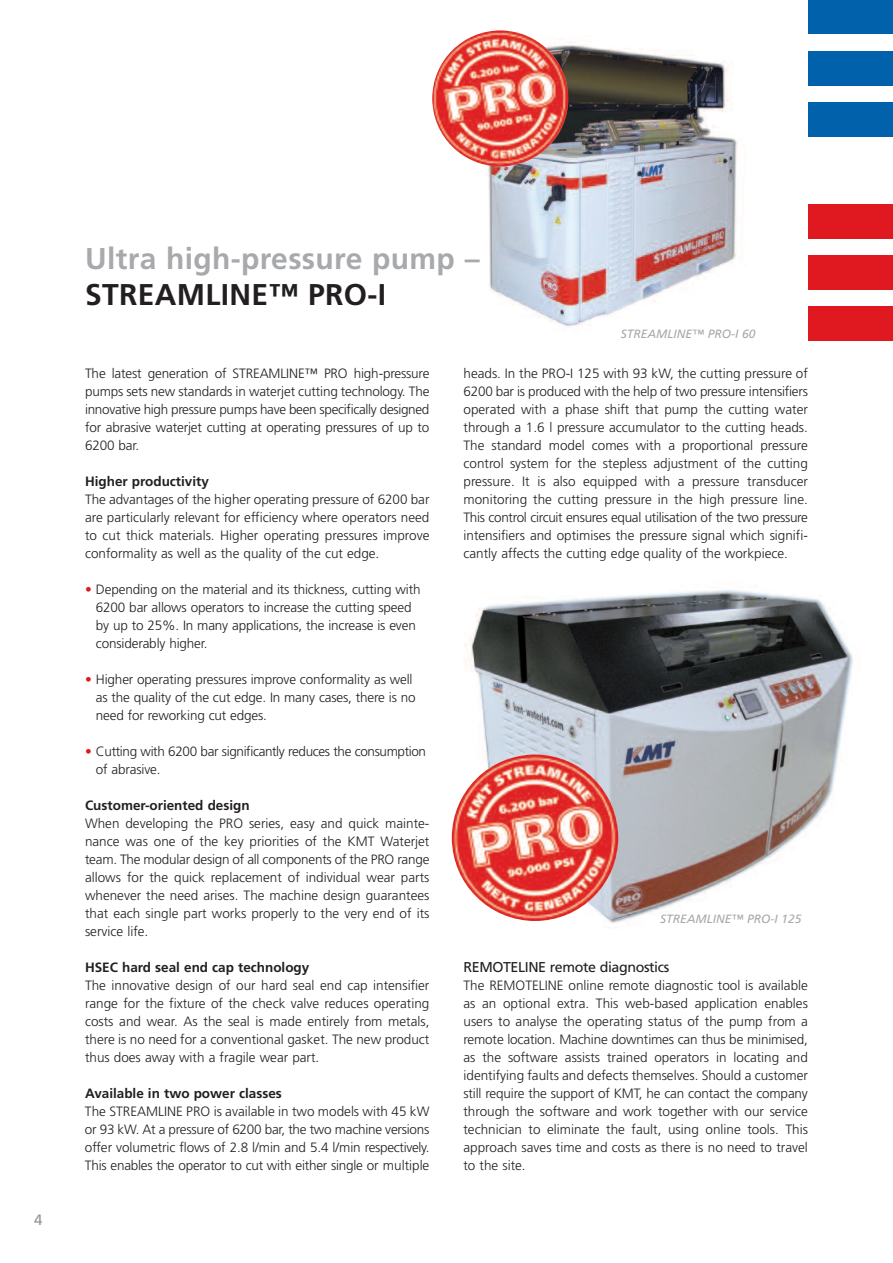
<style>
.page{position:relative;width:893px;height:1263px;background:#fff}
.page>*{position:absolute;margin:0;border:0;box-sizing:border-box;transform-origin:0 0}
.t1{font:700 30px "Frutiger";letter-spacing:.01em;color:#a8a9ad}
.t2{font:700 30px "Frutiger";letter-spacing:.01em;color:#231f20}
.t3{font:15px "Frutiger";color:#939598}
.t4{font:14.25px "Frutiger";letter-spacing:-.03em;color:#231f20}
.t5{font:300 13.5px/18px "Frutiger";letter-spacing:-.01em;color:#231f20;text-align:justify}
.t6{font:700 13.5px "Frutiger";color:#231f20}
.t7{font:300 13.5px/18px "Frutiger";letter-spacing:-.03em;color:#231f20}
.t8{font:italic 12px "Frutiger";color:#a8a9ad}
.s1{color:#e01921}
</style>
<div class="page">
<img style="left:488px;top:36px;width:250px;height:291px">
<div style="left:809px;top:0;width:84px;height:34px;background:#0161aa"></div>
<div style="left:809px;top:51px;width:84px;height:34px;background:#0161aa"></div>
<div style="left:809px;top:102px;width:84px;height:34px;background:#0161aa"></div>
<div style="left:809px;top:204px;width:84px;height:34px;background:#e01921"></div>
<div style="left:809px;top:255px;width:84px;height:34px;background:#e01921"></div>
<div style="left:809px;top:306px;width:84px;height:34px;background:#e01921"></div>
<img style="left:451px;top:590px;width:402px;height:338px">
<img style="left:432px;top:30px;width:136px;height:137px;border-radius:50%">
<img style="left:452px;top:754px;width:166px;height:167px;border-radius:50%">
<p class="t3" style="left:34px;top:1213px;width:10px">4</p>
<h1 class="t1" style="left:85px;top:247px;width:396px">Ultra high-pressure pump –</h1>
<h1 class="t2" style="left:85px;top:283px;width:303px">STREAMLINE™ PRO-I</h1>
<p class="t8" style="left:621px;top:329px;width:136px">STREAMLINE™ PRO-I 60</p>
<p class="t5" style="left:85px;top:365px;width:346px">The latest generation of STREAMLINE™ PRO high-pressure pumps sets new standards in waterjet cutting technology. The innovative high pressure pumps have been specifically designed for abrasive waterjet cutting at operating pressures of up to 6200 bar.</p>
<p class="t6" style="left:85px;top:476px;width:125px">Higher productivity</p>
<p class="t5" style="left:85px;top:491px;width:346px">The advantages of the higher operating pressure of 6200 bar are particularly relevant for efficiency where operators need to cut thick materials. Higher operating pressures improve conformality as well as the quality of the cut edge.</p>
<p class="t5" style="left:96px;top:581px;width:326px;text-align:left;text-indent:-11px"><span class="s1">•</span> Depending on the material and its thickness, cutting with 6200 bar allows operators to increase the cutting speed by up to 25%. In many applications, the increase is even considerably higher.</p>
<p class="t5" style="left:96px;top:671px;width:321px;text-align:left;text-indent:-11px"><span class="s1">•</span> Higher operating pressures improve conformality as well as the quality of the cut edge. In many cases, there is no need for reworking cut edges.</p>
<p class="t7" style="left:96px;top:743px;width:332px;text-indent:-11px"><span class="s1">•</span> Cutting with 6200 bar significantly reduces the consumption of abrasive.</p>
<p class="t6" style="left:85px;top:800px;width:166px">Customer-oriented design</p>
<p class="t5" style="left:85px;top:815px;width:346px">When developing the PRO series, easy and quick mainte&shy;nance was one of the key priorities of the KMT Waterjet team. The modular design of all components of the PRO range allows for the quick replacement of individual wear parts whenever the need arises. The machine design guarantees that each single part works properly to the very end of its service life.</p>
<p class="t6" style="left:85px;top:962px;width:226px">HSEC hard seal end cap technology</p>
<p class="t5" style="left:85px;top:977px;width:346px">The innovative design of our hard seal end cap intensifier range for the fixture of the check valve reduces operating costs and wear. As the seal is made entirely from metals, there is no need for a conventional gasket. The new product thus does away with a fragile wear part.</p>
<p class="t6" style="left:85px;top:1088px;width:198px">Available in two power classes</p>
<p class="t5" style="left:85px;top:1103px;width:346px">The STREAMLINE PRO is available in two models with 45 kW or 93 kW. At a pressure of 6200 bar, the two machine versions offer volumetric flows of 2.8 l/min and 5.4 l/min respectively.<br>This enables the operator to cut with either single or multiple</p>
<p class="t5" style="left:463px;top:365px;width:346px">heads. In the PRO-I 125 with 93 kW, the cutting pressure of 6200 bar is produced with the help of two pressure intensifiers operated with a phase shift that pump the cutting water through a 1.6 l pressure accumulator to the cutting heads.<br>The standard model comes with a proportional pressure control system for the stepless adjustment of the cutting pressure. It is also equipped with a pressure transducer monitoring the cutting pressure in the high pressure line.<br>This control circuit ensures equal utilisation of the two pressure intensifiers and optimises the pressure signal which signifi&shy;cantly affects the cutting edge quality of the workpiece.</p>
<p class="t8" style="left:660px;top:914px;width:143px">STREAMLINE™ PRO-I 125</p>
<p class="t4" style="left:463px;top:961px;width:207px">REMOTELINE remote diagnostics</p>
<p class="t5" style="left:463px;top:977px;width:346px">The REMOTELINE online remote diagnostic tool is available as an optional extra. This web-based application enables users to analyse the operating status of the pump from a remote location. Machine downtimes can thus be minimised, as the software assists trained operators in locating and identifying faults and defects themselves. Should a customer still require the support of KMT, he can contact the company through the software and work together with our service technician to eliminate the fault, using online tools. This approach saves time and costs as there is no need to travel to the site.</p>
</div>
